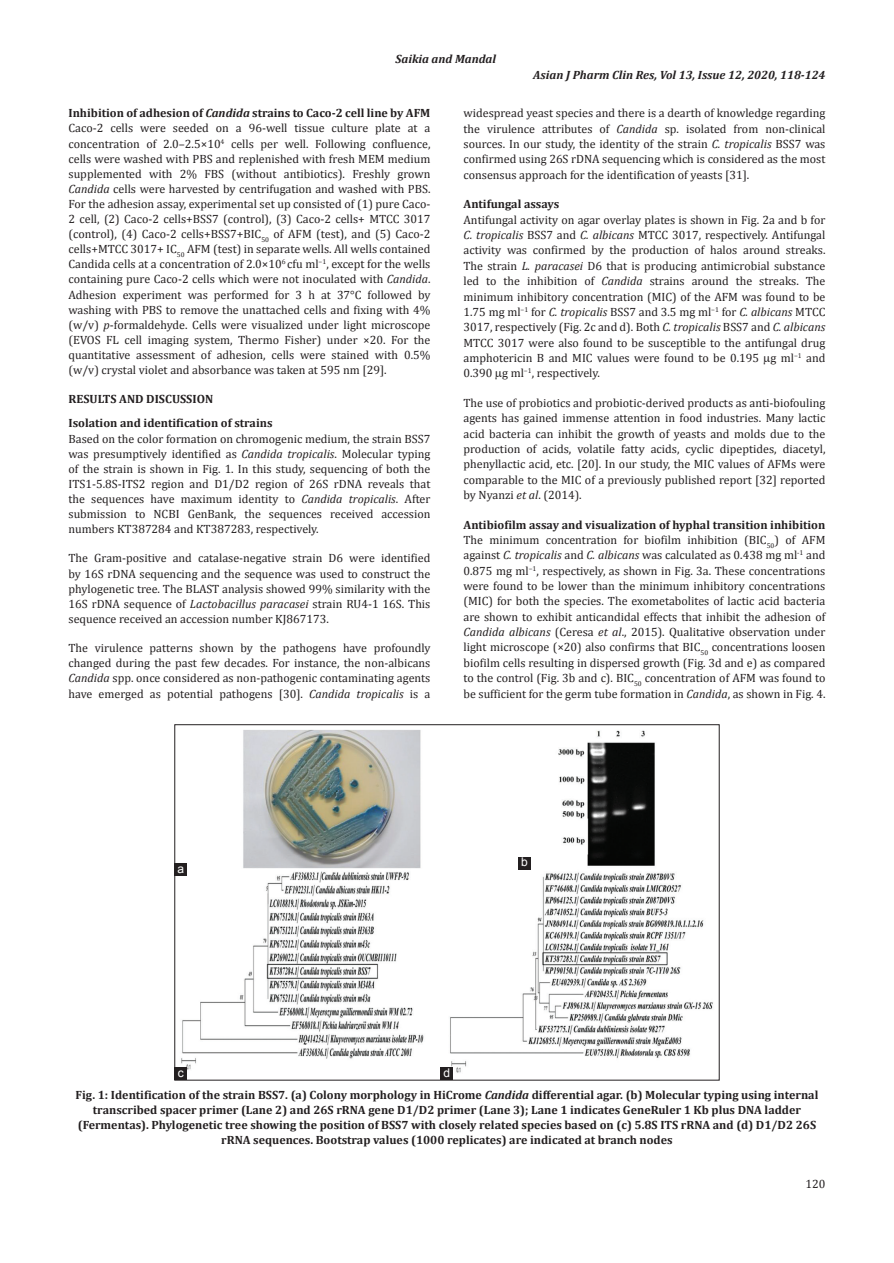
<style>
.page{position:relative;width:894px;height:1263px;background:#fff}
.page>*{position:absolute;margin:0;border:0;box-sizing:border-box;transform-origin:0 0}
.TX{font:12px/15.3px "Cambria";color:#231f20;text-align:justify}
.FGC{font:700 12px/15px "Cambria";color:#231f20;text-align:center}
.RH_1{font:italic 700 12px "Cambria";color:#231f20}
.LABEL{font:12px "Arial";color:#fff}
.F_No{font:12px "Cambria";color:#231f20}
.s1{font-style:italic}
</style>
<div class="page">
<img style="left:176px;top:730px;width:537px;height:343px">
<div style="left:174px;top:863px;width:13px;height:12px;background:#231f20"></div>
<div style="left:174px;top:1067px;width:13px;height:13px;background:#231f20"></div>
<div style="left:518px;top:856px;width:12px;height:13px;background:#231f20"></div>
<div style="left:440px;top:1067px;width:13px;height:13px;background:#231f20"></div>
<p class="RH_1" style="left:395px;top:51px;width:102px">Saikia and Mandal</p>
<p class="RH_1" style="left:533px;top:66px;width:293px">Asian J Pharm Clin Res, Vol 13, Issue 12, 2020, 118-124</p>
<h2 class="FGC" style="left:68px;top:105px;width:363px">Inhibition of adhesion of <span class="s1">Candida</span> strains to Caco-2 cell line by AFM</h2>
<p class="TX" style="left:68px;top:121px;width:363px">Caco-2 cells were seeded on a 96-well tissue culture plate at a concentration of 2.0–2.5×10<sup>4</sup> cells per well. Following confluence, cells were washed with PBS and replenished with fresh MEM medium supplemented with 2% FBS (without antibiotics). Freshly grown <span class="s1">Candida</span> cells were harvested by centrifugation and washed with PBS.<br>For the adhesion assay, experimental set up consisted of (1) pure Caco-2 cell, (2) Caco-2 cells+BSS7 (control), (3) Caco-2 cells+ MTCC 3017 (control), (4) Caco-2 cells+BSS7+BIC<sub>50</sub> of AFM (test), and (5) Caco-2 cells+MTCC 3017+ IC<sub>50</sub> AFM (test) in separate wells. All wells contained Candida cells at a concentration of 2.0×10<sup>6</sup> cfu ml<sup>−1</sup>, except for the wells containing pure Caco-2 cells which were not inoculated with <span class="s1">Candida</span>.<br>Adhesion experiment was performed for 3 h at 37°C followed by washing with PBS to remove the unattached cells and fixing with 4% (w/v) <span class="s1">p</span>-formaldehyde. Cells were visualized under light microscope (EVOS FL cell imaging system, Thermo Fisher) under ×20. For the quantitative assessment of adhesion, cells were stained with 0.5% (w/v) crystal violet and absorbance was taken at 595 nm [29].</p>
<h1 class="FGC" style="left:68px;top:391px;width:146px">RESULTS AND DISCUSSION</h1>
<h2 class="FGC" style="left:68px;top:415px;width:205px">Isolation and identification of strains</h2>
<p class="TX" style="left:68px;top:431px;width:363px">Based on the color formation on chromogenic medium, the strain BSS7 was presumptively identified as <span class="s1">Candida tropicalis</span>. Molecular typing of the strain is shown in Fig. 1. In this study, sequencing of both the ITS1-5.8S-ITS2 region and D1/D2 region of 26S rDNA reveals that the sequences have maximum identity to <span class="s1">Candida tropicalis</span>. After submission to NCBI GenBank, the sequences received accession numbers KT387284 and KT387283, respectively.</p>
<p class="TX" style="left:68px;top:551px;width:363px">The Gram-positive and catalase-negative strain D6 were identified by 16S rDNA sequencing and the sequence was used to construct the phylogenetic tree. The BLAST analysis showed 99% similarity with the 16S rDNA sequence of <span class="s1">Lactobacillus paracasei</span> strain RU4-1 16S. This sequence received an accession number KJ867173.</p>
<p class="TX" style="left:68px;top:640px;width:363px">The virulence patterns shown by the pathogens have profoundly changed during the past few decades. For instance, the non-albicans <span class="s1">Candida</span> spp. once considered as non-pathogenic contaminating agents have emerged as potential pathogens [30]. <span class="s1">Candida tropicalis</span> is a</p>
<p class="TX" style="left:463px;top:106px;width:363px">widespread yeast species and there is a dearth of knowledge regarding the virulence attributes of <span class="s1">Candida</span> sp. isolated from non-clinical sources. In our study, the identity of the strain <span class="s1">C. tropicalis</span> BSS7 was confirmed using 26S rDNA sequencing which is considered as the most consensus approach for the identification of yeasts [31].</p>
<h2 class="FGC" style="left:463px;top:196px;width:97px">Antifungal assays</h2>
<p class="TX" style="left:463px;top:212px;width:363px">Antifungal activity on agar overlay plates is shown in Fig. 2a and b for <span class="s1">C. tropicalis</span> BSS7 and <span class="s1">C. albicans</span> MTCC 3017, respectively. Antifungal activity was confirmed by the production of halos around streaks.<br>The strain <span class="s1">L. paracasei</span> D6 that is producing antimicrobial substance led to the inhibition of <span class="s1">Candida</span> strains around the streaks. The minimum inhibitory concentration (MIC) of the AFM was found to be 1.75 mg ml<sup>−1</sup> for <span class="s1">C. tropicalis</span> BSS7 and 3.5 mg ml<sup>−1</sup> for <span class="s1">C. albicans</span> MTCC 3017, respectively (Fig. 2c and d). Both <span class="s1">C. tropicalis</span> BSS7 and <span class="s1">C. albicans </span>MTCC 3017 were also found to be susceptible to the antifungal drug amphotericin B and MIC values were found to be 0.195 g ml<sup>−1</sup> and 0.390 g ml<sup>−1</sup>, respectively.</p>
<p class="TX" style="left:463px;top:395px;width:363px">The use of probiotics and probiotic-derived products as anti-biofouling agents has gained immense attention in food industries. Many lactic acid bacteria can inhibit the growth of yeasts and molds due to the production of acids, volatile fatty acids, cyclic dipeptides, diacetyl, phenyllactic acid, etc. [20]. In our study, the MIC values of AFMs were comparable to the MIC of a previously published report [32] reported by Nyanzi <span class="s1">et al</span>. (2014).</p>
<h2 class="FGC" style="left:463px;top:517px;width:363px">Antibiofilm assay and visualization of hyphal transition inhibition</h2>
<p class="TX" style="left:463px;top:532px;width:363px">The minimum concentration for biofilm inhibition (BIC<sub>50</sub>) of AFM against <span class="s1">C. tropicalis</span> and <span class="s1">C. albicans</span> was calculated as 0.438 mg ml<sup>-1</sup> and 0.875 mg ml<sup>−1</sup>, respectively, as shown in Fig. 3a. These concentrations were found to be lower than the minimum inhibitory concentrations (MIC) for both the species. The exometabolites of lactic acid bacteria are shown to exhibit anticandidal effects that inhibit the adhesion of <span class="s1">Candida albicans</span> (Ceresa <span class="s1">et al</span>., 2015). Qualitative observation under light microscope (×20) also confirms that BIC<sub>50</sub> concentrations loosen biofilm cells resulting in dispersed growth (Fig. 3d and e) as compared to the control (Fig. 3b and c). BIC<sub>50</sub> concentration of AFM was found to be sufficient for the germ tube formation in <span class="s1">Candida</span>, as shown in Fig. 4.</p>
<p class="LABEL" style="left:177px;top:860px;width:8px">a</p>
<p class="LABEL" style="left:521px;top:854px;width:8px">b</p>
<p class="LABEL" style="left:178px;top:1065px;width:7px">c</p>
<p class="LABEL" style="left:443px;top:1065px;width:8px">d</p>
<p class="FGC" style="left:75px;top:1086px;width:744px">Fig. 1: Identification of the strain BSS7. (a) Colony morphology in HiCrome <span class="s1">Candida</span> differential agar. (b) Molecular typing using internal transcribed spacer primer (Lane 2) and 26S rRNA gene D1/D2 primer (Lane 3); Lane 1 indicates GeneRuler 1 Kb plus DNA ladder (Fermentas). Phylogenetic tree showing the position of BSS7 with closely related species based on (c) 5.8S ITS rRNA and (d) D1/D2 26S rRNA sequences. Bootstrap values (1000 replicates) are indicated at branch nodes</p>
<p class="F_No" style="left:805px;top:1176px;width:21px">120</p>
</div>
